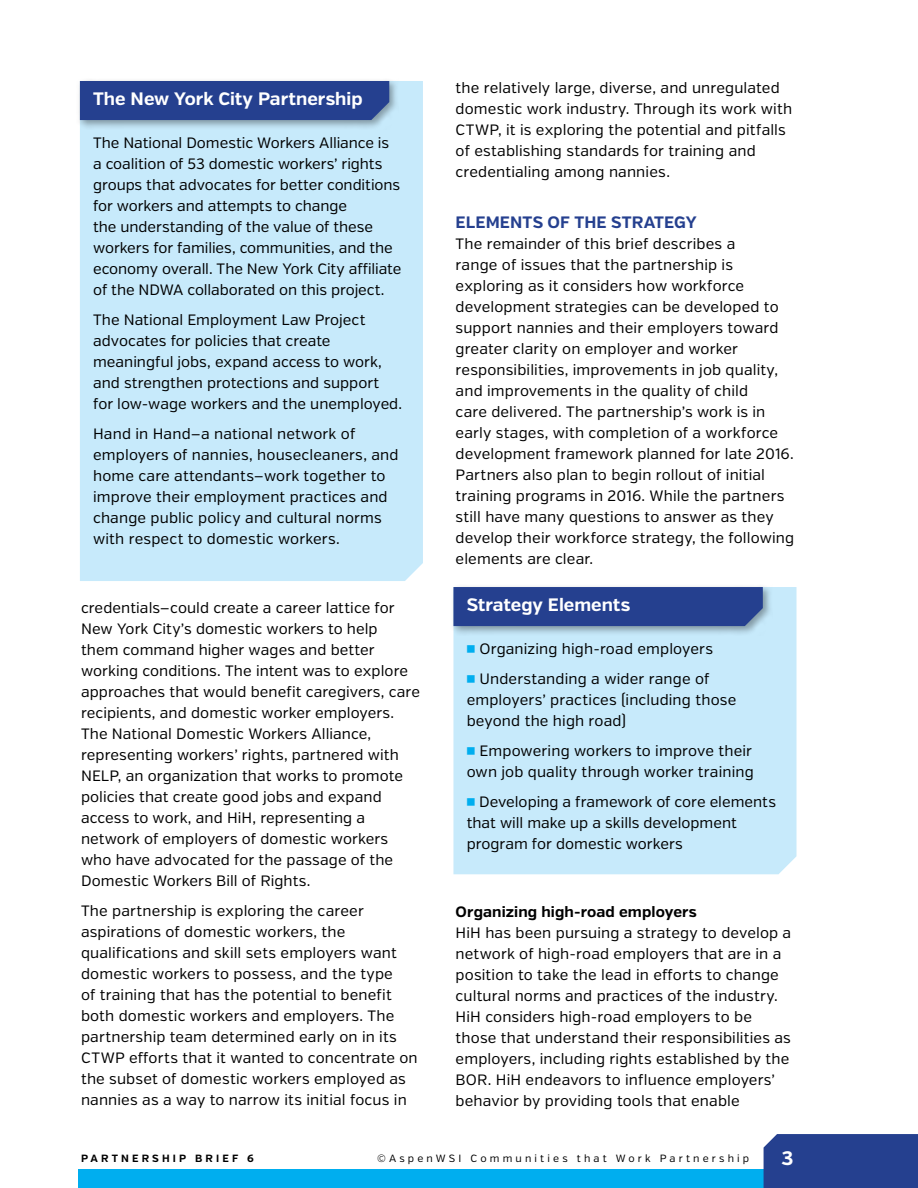
<style>
.page{position:relative;width:918px;height:1188px;background:#fff}
.page>*{position:absolute;margin:0;border:0;box-sizing:border-box;transform-origin:0 0}
.t1{font:700 19.5px "Verb";color:#fff}
.t2{font:700 18px "Verb";color:#fff}
.t3{font:700 16.5px "Verb";letter-spacing:.005em;color:#25408f}
.t4{font:15px/21px "Verb";letter-spacing:.01em;color:#000}
.t5{font:700 15px "Verb";letter-spacing:.01em;color:#000}
.t6{font:10.5px "Verb";letter-spacing:.3em;color:#000}
.t7{font:700 10.5px "Verb";letter-spacing:.3em;color:#000}
.s1{font-family:"Universal Newswith Comm Pi";color:#00aeef}
</style>
<div class="page">
<div style="left:79px;top:1170px;width:839px;height:18px;background:#00aeef"></div>
<div style="left:764px;top:1134px;width:154px;height:54px;background:#25408f"></div>
<div style="left:80px;top:81px;width:343px;height:500px;background:#c7eafb"></div>
<div style="left:76px;top:77px;width:323px;height:53px;background:#000;opacity:.35"></div>
<div style="left:80px;top:81px;width:309px;height:39px;background:#25408f"></div>
<div style="left:453px;top:587px;width:343px;height:287px;background:#c7eafb"></div>
<div style="left:450px;top:583px;width:322px;height:53px;background:#000;opacity:.35"></div>
<div style="left:453px;top:587px;width:310px;height:39px;background:#25408f"></div>
<p class="t2" style="left:93px;top:87px;width:271px">The New York City Partnership</p>
<p class="t4" style="left:93px;top:133px;width:310px">The National Domestic Workers Alliance is a coalition of 53 domestic workers’ rights groups that advocates for better conditions for workers and attempts to change<br>the understanding of the value of these workers for families, communities, and the economy overall. The New York City affiliate of the NDWA collaborated on this project.</p>
<p class="t4" style="left:93px;top:310px;width:310px">The National Employment Law Project advocates for policies that create meaningful jobs, expand access to work, and strengthen protections and support for low-wage workers and the unemployed.</p>
<p class="t4" style="left:93px;top:424px;width:307px">Hand in Hand—a national network of employers of nannies, housecleaners, and home care attendants—work together to improve their employment practices and change public policy and cultural norms with respect to domestic workers.</p>
<p class="t4" style="left:81px;top:598px;width:340px">credentials—could create a career lattice for New York City’s domestic workers to help<br>them command higher wages and better working conditions. The intent was to explore approaches that would benefit caregivers, care recipients, and domestic worker employers.<br>The National Domestic Workers Alliance, representing workers’ rights, partnered with NELP, an organization that works to promote policies that create good jobs and expand access to work, and HiH, representing a network of employers of domestic workers who have advocated for the passage of the Domestic Workers Bill of Rights.</p>
<p class="t4" style="left:81px;top:901px;width:338px">The partnership is exploring the career aspirations of domestic workers, the qualifications and skill sets employers want domestic workers to possess, and the type<br>of training that has the potential to benefit both domestic workers and employers. The partnership team determined early on in its CTWP efforts that it wanted to concentrate on the subset of domestic workers employed as nannies as a way to narrow its initial focus in</p>
<p class="t4" style="left:456px;top:77px;width:338px">the relatively large, diverse, and unregulated domestic work industry. Through its work with CTWP, it is exploring the potential and pitfalls of establishing standards for training and credentialing among nannies.</p>
<p class="t3" style="left:456px;top:212px;width:243px">ELEMENTS OF THE STRATEGY</p>
<p class="t4" style="left:456px;top:233px;width:340px">The remainder of this brief describes a<br>range of issues that the partnership is exploring as it considers how workforce development strategies can be developed to support nannies and their employers toward greater clarity on employer and worker responsibilities, improvements in job quality, and improvements in the quality of child<br>care delivered. The partnership’s work is in early stages, with completion of a workforce development framework planned for late 2016.<br>Partners also plan to begin rollout of initial training programs in 2016. While the partners still have many questions to answer as they develop their workforce strategy, the following elements are clear.</p>
<p class="t2" style="left:467px;top:594px;width:165px">Strategy Elements</p>
<p class="t4" style="left:467px;top:634px;width:248px;line-height:30px"><span class="s1">n</span> Organizing high-road employers <span class="s1">n</span> Understanding a wider range of</p>
<p class="t4" style="left:467px;top:690px;width:271px">employers’ practices (including those beyond the high road)</p>
<p class="t4" style="left:467px;top:741px;width:289px"><span class="s1">n</span> Empowering workers to improve their own job quality through worker training</p>
<p class="t4" style="left:467px;top:792px;width:311px"><span class="s1">n</span> Developing a framework of core elements that will make up a skills development program for domestic workers</p>
<p class="t5" style="left:456px;top:903px;width:243px">Organizing high-road employers</p>
<p class="t4" style="left:456px;top:923px;width:337px">HiH has been pursuing a strategy to develop a network of high-road employers that are in a position to take the lead in efforts to change cultural norms and practices of the industry.<br>HiH considers high-road employers to be those that understand their responsibilities as employers, including rights established by the BOR. HiH endeavors to influence employers’ behavior by providing tools that enable</p>
<p class="t7" style="left:81px;top:1152px;width:174px">Partnership Brief 6</p>
<p class="t6" style="left:377px;top:1152px;width:374px">©AspenWSI Communities that Work Partnership</p>
<h1 class="t1" style="left:782px;top:1147px;width:13px">3</h1>
</div>
